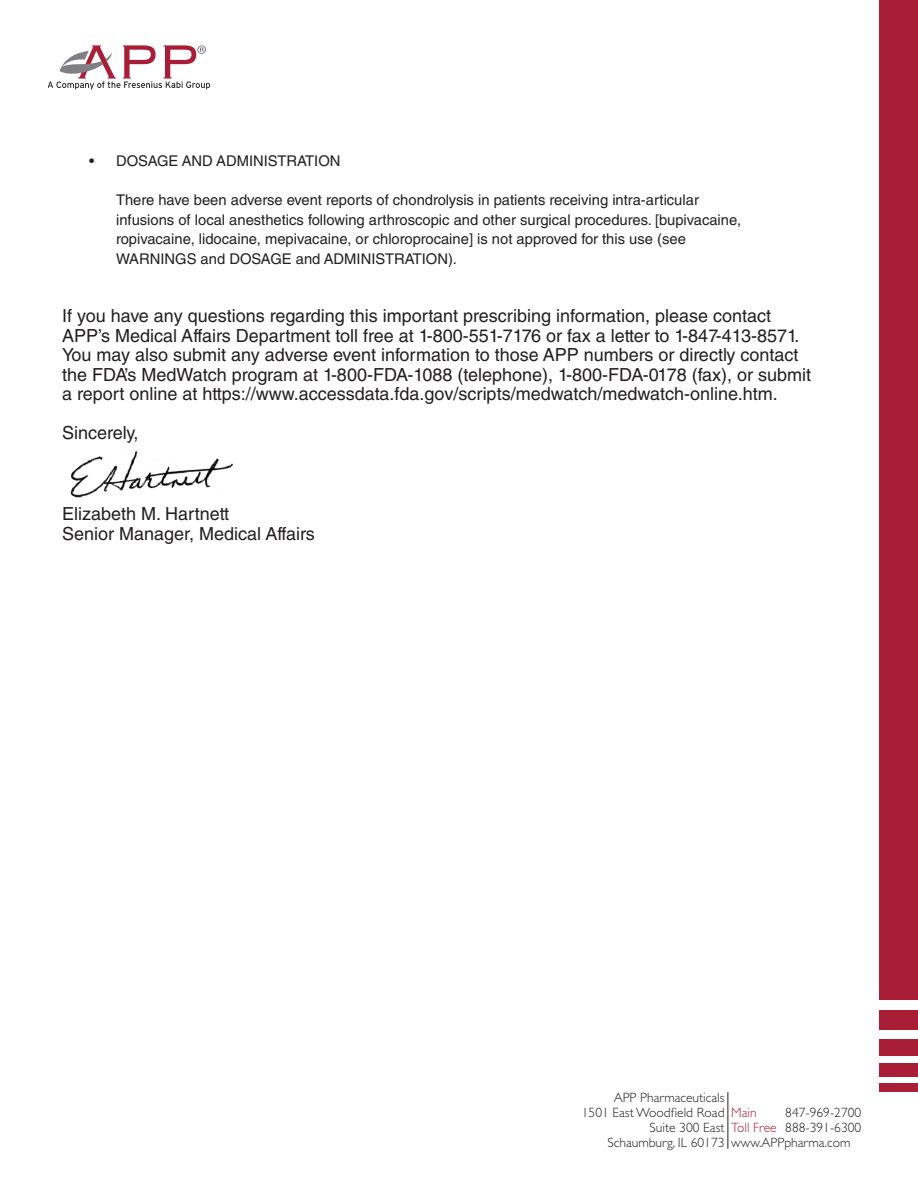
<style>
.page{position:relative;width:918px;height:1188px;background:#fff}
.page>*{position:absolute;margin:0;border:0;box-sizing:border-box;transform-origin:0 0}
.t1{font:18px/19.5px "Helvetica LT Std";color:#231f20}
.t2{font:14.7px/19.5px "Helvetica LT Std";color:#231f20}
.t3{font:300 13.5px/15px "Gill Sans Std";color:#231f20;text-align:right}
.t4{font:300 13.5px "Gill Sans Std";color:#aa1d36}
.s1{color:#aa1d36}
</style>
<div class="page">
<svg style="left:48px;top:45px;width:162px;height:45px"></svg>
<hr style="left:728px;top:1092px;width:1px;height:57px;background:#231f20">
<div style="left:880px;top:0;width:38px;height:999px;background:#aa1d36"></div>
<div style="left:880px;top:1010px;width:38px;height:19px;background:#aa1d36"></div>
<div style="left:880px;top:1039px;width:38px;height:17px;background:#aa1d36"></div>
<div style="left:880px;top:1063px;width:38px;height:14px;background:#aa1d36"></div>
<div style="left:880px;top:1083px;width:38px;height:8px;background:#aa1d36"></div>
<img style="left:70px;top:451px;width:163px;height:47px">
<p class="t2" style="left:89px;top:151px;width:253px">• DOSAGE AND ADMINISTRATION</p>
<p class="t2" style="left:116px;top:190px;width:627px">There have been adverse event reports of chondrolysis in patients receiving intra-articular infusions of local anesthetics following arthroscopic and other surgical procedures. [bupivacaine, ropivacaine, lidocaine, mepivacaine, or chloroprocaine] is not approved for this use (see WARNINGS and DOSAGE and ADMINISTRATION).</p>
<p class="t1" style="left:62px;top:306px;width:751px">If you have any questions regarding this important prescribing information, please contact APP’s Medical Affairs Department toll free at 1-800-551-7176 or fax a letter to 1-847-413-8571.<br>You may also submit any adverse event information to those APP numbers or directly contact the FDA’s MedWatch program at 1-800-FDA-1088 (telephone), 1-800-FDA-0178 (fax), or submit a report online at https://www.accessdata.fda.gov/scripts/medwatch/medwatch-online.htm.</p>
<p class="t1" style="left:62px;top:423px;width:78px">Sincerely,</p>
<p class="t1" style="left:62px;top:504px;width:254px">Elizabeth M. Hartnett<br>Senior Manager, Medical Affairs</p>
<p class="t3" style="left:582px;top:1090px;width:144px">APP Pharmaceuticals<br>1501 East Woodfield Road<br>Suite 300 East<br>Schaumburg, IL 60173</p>
<p class="t3" style="left:731px;top:1105px;width:131px;text-align:justify;text-indent:54px">847-969-2700<br><span class="s1">Toll Free</span> 888-391-6300 www.APPpharma.com</p>
<p class="t4" style="left:731px;top:1105px;width:27px">Main</p>
</div>
